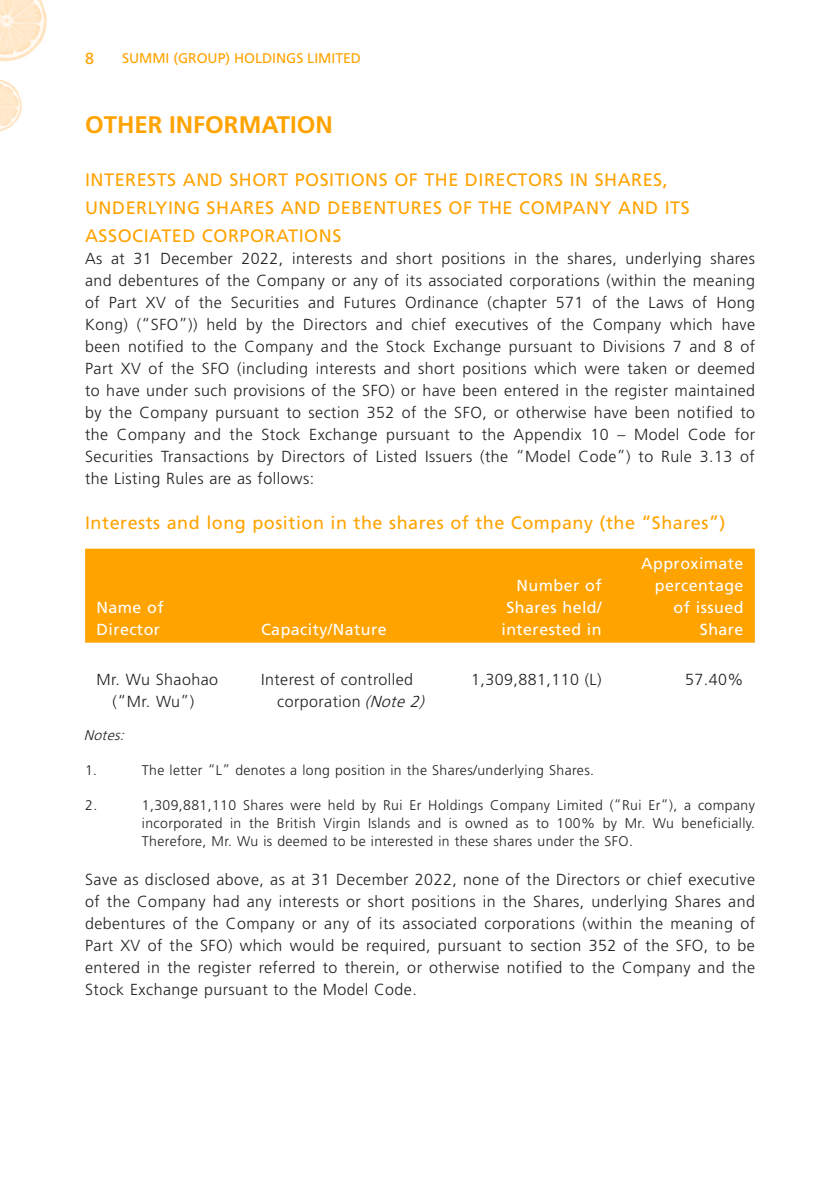
<style>
.page{position:relative;width:840px;height:1191px;background:#fff}
.page>*{position:absolute;margin:0;border:0;box-sizing:border-box;transform-origin:0 0}
.t1{font:700 24px "Frutiger LT Std";color:#ffa300}
.t2{font:18px/28px "Frutiger LT Std";letter-spacing:.03em;color:#ffa300}
.t3{font:300 16px/22px "Frutiger LT Std";letter-spacing:.03em;color:#231f20;text-align:justify}
.t4{font:16px/22px "Frutiger LT Std";letter-spacing:.03em;color:#fff;text-align:right}
.t5{font:16px "Frutiger LT Std";color:#ffa300}
.t6{font:300 14px/18px "Frutiger LT Std";letter-spacing:.03em;color:#231f20;text-align:justify}
.t7{font:14px "Frutiger LT Std";color:#ffa300}
.t8{font:italic 300 14px "Frutiger LT Std";color:#231f20}
.s1{font-style:italic}
</style>
<div class="page">
<img style="left:0;top:0;width:755px;height:643px">
<div style="left:85px;top:548px;width:669px;height:94px;background:#ffa300"></div>
<p class="t5" style="left:85px;top:49px;width:10px">8</p>
<p class="t7" style="left:122px;top:50px;width:240px">SUMMI (GROUP) HOLDINGS LIMITED</p>
<h1 class="t1" style="left:85px;top:110px;width:249px">OTHER INFORMATION</h1>
<p class="t2" style="left:85px;top:166px;width:605px">INTERESTS AND SHORT POSITIONS OF THE DIRECTORS IN SHARES,<br>UNDERLYING SHARES AND DEBENTURES OF THE COMPANY AND ITS<br>ASSOCIATED CORPORATIONS</p>
<p class="t3" style="left:85px;top:248px;width:671px">As at 31 December 2022, interests and short positions in the shares, underlying shares and debentures of the Company or any of its associated corporations (within the meaning of Part XV of the Securities and Futures Ordinance (chapter 571 of the Laws of Hong Kong) (“SFO”)) held by the Directors and chief executives of the Company which have been notified to the Company and the Stock Exchange pursuant to Divisions 7 and 8 of Part XV of the SFO (including interests and short positions which were taken or deemed to have under such provisions of the SFO) or have been entered in the register maintained by the Company pursuant to section 352 of the SFO, or otherwise have been notified to the Company and the Stock Exchange pursuant to the Appendix 10 – Model Code for Securities Transactions by Directors of Listed Issuers (the “Model Code”) to Rule 3.13 of the Listing Rules are as follows:</p>
<p class="t2" style="left:85px;top:509px;width:641px">Interests and long position in the shares of the Company (the “Shares”)</p>
<p class="t4" style="left:96px;top:596px;width:69px;text-align:left">Name of<br>Director</p>
<p class="t4" style="left:261px;top:618px;width:127px">Capacity/Nature</p>
<p class="t4" style="left:501px;top:574px;width:102px">Number of<br>Shares held/ interested in</p>
<p class="t4" style="left:640px;top:552px;width:104px">Approximate percentage of issued<br>Share</p>
<p class="t3" style="left:96px;top:668px;width:123px;text-align:center">Mr. Wu Shaohao (“Mr. Wu”)</p>
<p class="t3" style="left:277px;top:668px;width:153px;text-indent:-16px">Interest of controlled corporation <span class="s1">(Note 2)</span></p>
<p class="t3" style="left:471px;top:668px;width:132px">1,309,881,110 (L)</p>
<p class="t3" style="left:684px;top:668px;width:60px">57.40%</p>
<p class="t8" style="left:84px;top:727px;width:46px">Notes:</p>
<p class="t6" style="left:85px;top:761px;width:14px">1.</p>
<p class="t6" style="left:142px;top:761px;width:453px">The letter “L” denotes a long position in the Shares/underlying Shares.</p>
<p class="t6" style="left:85px;top:796px;width:14px">2.</p>
<p class="t6" style="left:142px;top:796px;width:614px">1,309,881,110 Shares were held by Rui Er Holdings Company Limited (“Rui Er“), a company incorporated in the British Virgin Islands and is owned as to 100% by Mr. Wu beneficially.<br>Therefore, Mr. Wu is deemed to be interested in these shares under the SFO.</p>
<p class="t3" style="left:85px;top:869px;width:671px">Save as disclosed above, as at 31 December 2022, none of the Directors or chief executive of the Company had any interests or short positions in the Shares, underlying Shares and debentures of the Company or any of its associated corporations (within the meaning of Part XV of the SFO) which would be required, pursuant to section 352 of the SFO, to be entered in the register referred to therein, or otherwise notified to the Company and the Stock Exchange pursuant to the Model Code.</p>
</div>
